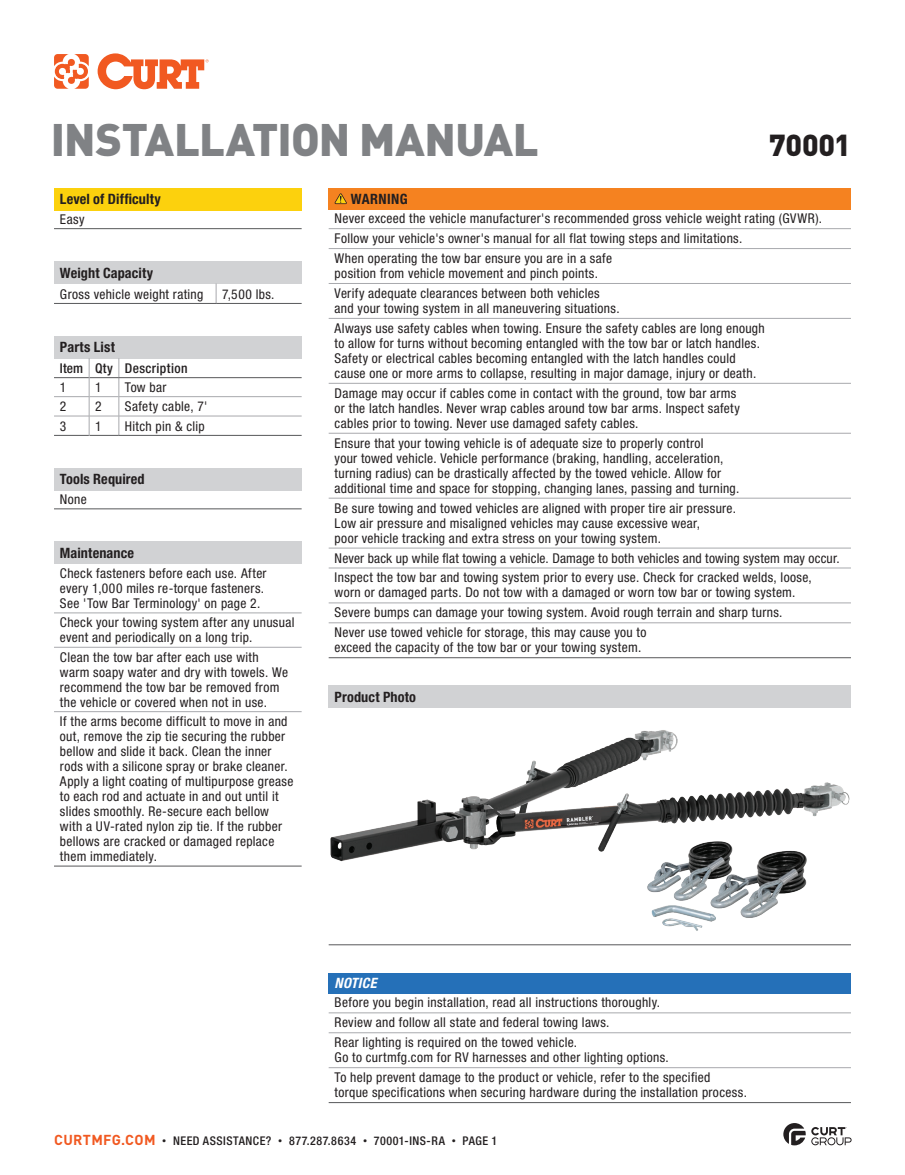
<style>
.page{position:relative;width:905px;height:1175px;background:#fff}
.page>*{position:absolute;margin:0;border:0;box-sizing:border-box;transform-origin:0 0}
.t1{font:900 45px "DINOT";letter-spacing:-.02em;color:#808285}
.t2{font:900 30px "DINOT";letter-spacing:-.005em;color:#231f20}
.t3{font:700 condensed 14.25px "Helvetica Neue LT Std";letter-spacing:.01em;color:#231f20}
.t4{font:italic 700 condensed 14.25px "Helvetica Neue LT Std";letter-spacing:.025em;color:#fff}
.t5{font:condensed 13.5px/15px "Helvetica Neue LT Std";letter-spacing:.025em;color:#231f20}
.t6{font:500 condensed 13.5px "Helvetica Neue LT Std";letter-spacing:.03em;color:#231f20}
.t7{font:500 condensed 12px "Helvetica Neue LT Std";letter-spacing:.04em;color:#231f20}
.s1{font-family:"DINOT";font-weight:700;font-stretch:normal;font-size:14.25px;color:#f15921}
.s2{font-family:"DINOT";font-weight:400;font-stretch:normal;font-size:9px}
</style>
<div class="page">
<svg style="left:54px;top:53px;width:155px;height:36px"></svg>
<svg style="left:783px;top:1123px;width:68px;height:22px"></svg>
<div style="left:54px;top:188px;width:248px;height:22px;background:#fcd10d"></div>
<hr style="left:54px;top:228px;width:248px;height:1px;background:#57585a">
<div style="left:328px;top:972px;width:522px;height:21px;background:#2570b8"></div>
<hr style="left:328px;top:1102px;width:522px;height:1px;background:#57585a">
<hr style="left:328px;top:1012px;width:522px;height:1px;background:#a8a9ad">
<hr style="left:328px;top:1032px;width:522px;height:1px;background:#a8a9ad">
<hr style="left:328px;top:1067px;width:522px;height:1px;background:#a8a9ad">
<div style="left:328px;top:685px;width:522px;height:22px;background:#d1d2d4"></div>
<hr style="left:328px;top:944px;width:522px;height:1px;background:#57585a">
<img style="left:330px;top:730px;width:520px;height:133px">
<img style="left:647px;top:841px;width:159px;height:90px">
<div style="left:54px;top:261px;width:248px;height:22px;background:#d1d2d4"></div>
<svg style="left:216px;top:283px;width:1px;height:20px"></svg>
<hr style="left:54px;top:303px;width:162px;height:1px;background:#57585a">
<hr style="left:216px;top:303px;width:86px;height:1px;background:#57585a">
<div style="left:54px;top:468px;width:247px;height:22px;background:#d1d2d4"></div>
<hr style="left:54px;top:508px;width:247px;height:1px;background:#57585a">
<div style="left:54px;top:336px;width:248px;height:22px;background:#d1d2d4"></div>
<hr style="left:54px;top:396px;width:35px;height:1px;background:#a8a9ad">
<hr style="left:89px;top:396px;width:30px;height:1px;background:#a8a9ad">
<hr style="left:119px;top:396px;width:183px;height:1px;background:#a8a9ad">
<svg style="left:119px;top:358px;width:1px;height:77px"></svg>
<hr style="left:54px;top:416px;width:35px;height:1px;background:#a8a9ad">
<hr style="left:89px;top:416px;width:30px;height:1px;background:#a8a9ad">
<hr style="left:119px;top:416px;width:183px;height:1px;background:#a8a9ad">
<hr style="left:54px;top:435px;width:35px;height:1px;background:#57585a">
<hr style="left:89px;top:435px;width:30px;height:1px;background:#57585a">
<hr style="left:119px;top:435px;width:183px;height:1px;background:#57585a">
<hr style="left:54px;top:377px;width:35px;height:1px;background:#57585a">
<hr style="left:89px;top:377px;width:30px;height:1px;background:#57585a">
<hr style="left:119px;top:377px;width:183px;height:1px;background:#57585a">
<svg style="left:89px;top:358px;width:1px;height:78px"></svg>
<div style="left:54px;top:541px;width:247px;height:22px;background:#d1d2d4"></div>
<hr style="left:54px;top:865px;width:247px;height:1px;background:#57585a">
<hr style="left:54px;top:612px;width:247px;height:1px;background:#a8a9ad">
<hr style="left:54px;top:647px;width:247px;height:1px;background:#a8a9ad">
<hr style="left:54px;top:711px;width:247px;height:1px;background:#a8a9ad">
<div style="left:328px;top:188px;width:522px;height:21px;background:#f58220"></div>
<hr style="left:328px;top:657px;width:522px;height:1px;background:#57585a">
<hr style="left:328px;top:228px;width:522px;height:1px;background:#a8a9ad">
<hr style="left:328px;top:248px;width:522px;height:1px;background:#a8a9ad">
<hr style="left:328px;top:283px;width:522px;height:1px;background:#a8a9ad">
<hr style="left:328px;top:318px;width:522px;height:1px;background:#a8a9ad">
<hr style="left:328px;top:383px;width:522px;height:1px;background:#a8a9ad">
<hr style="left:328px;top:433px;width:522px;height:1px;background:#a8a9ad">
<hr style="left:328px;top:498px;width:522px;height:1px;background:#a8a9ad">
<hr style="left:328px;top:548px;width:522px;height:1px;background:#a8a9ad">
<hr style="left:328px;top:568px;width:522px;height:1px;background:#a8a9ad">
<hr style="left:328px;top:602px;width:522px;height:1px;background:#a8a9ad">
<hr style="left:328px;top:622px;width:522px;height:1px;background:#a8a9ad">
<svg style="left:334px;top:193px;width:13px;height:11px"></svg>
<h1 class="t1" style="left:51px;top:103px;width:489px">INSTALLATION MANUAL</h1>
<h2 class="t2" style="left:769px;top:121px;width:83px">70001</h2>
<p class="t3" style="left:60px;top:190px;width:102px">Level of Difficulty</p>
<p class="t5" style="left:60px;top:211px;width:26px">Easy</p>
<p class="t3" style="left:351px;top:190px;width:58px">WARNING</p>
<p class="t5" style="left:334px;top:208px;width:489px;line-height:20px">Never exceed the vehicle manufacturer's recommended gross vehicle weight rating (GVWR).<br>Follow your vehicle's owner's manual for all flat towing steps and limitations.<br>When operating the tow bar ensure you are in a safe</p>
<p class="t5" style="left:334px;top:263px;width:267px;line-height:20px">position from vehicle movement and pinch points.<br>Verify adequate clearances between both vehicles</p>
<p class="t5" style="left:334px;top:298px;width:431px;line-height:20px">and your towing system in all maneuvering situations.<br>Always use safety cables when towing. Ensure the safety cables are long enough</p>
<p class="t5" style="left:334px;top:335px;width:427px">to allow for turns without becoming entangled with the tow bar or latch handles.<br>Safety or electrical cables becoming entangled with the latch handles could cause one or more arms to collapse, resulting in major damage, injury or death.</p>
<p class="t5" style="left:334px;top:385px;width:407px">Damage may occur if cables come in contact with the ground, tow bar arms or the latch handles. Never wrap cables around tow bar arms. Inspect safety cables prior to towing. Never use damaged safety cables.</p>
<p class="t5" style="left:334px;top:435px;width:406px">Ensure that your towing vehicle is of adequate size to properly control<br>your towed vehicle. Vehicle performance (braking, handling, acceleration, turning radius) can be drastically affected by the towed vehicle. Allow for additional time and space for stopping, changing lanes, passing and turning.</p>
<p class="t5" style="left:334px;top:500px;width:403px">Be sure towing and towed vehicles are aligned with proper tire air pressure.<br>Low air pressure and misaligned vehicles may cause excessive wear,<br>poor vehicle tracking and extra stress on your towing system.</p>
<p class="t5" style="left:334px;top:548px;width:506px;line-height:20px">Never back up while flat towing a vehicle. Damage to both vehicles and towing system may occur.<br>Inspect the tow bar and towing system prior to every use. Check for cracked welds, loose,</p>
<p class="t5" style="left:334px;top:582px;width:462px;line-height:20px">worn or damaged parts. Do not tow with a damaged or worn tow bar or towing system.<br>Severe bumps can damage your towing system. Avoid rough terrain and sharp turns.<br>Never use towed vehicle for storage, this may cause you to</p>
<p class="t5" style="left:334px;top:640px;width:308px">exceed the capacity of the tow bar or your towing system.</p>
<p class="t3" style="left:60px;top:264px;width:95px">Weight Capacity</p>
<p class="t5" style="left:60px;top:286px;width:145px">Gross vehicle weight rating</p>
<p class="t5" style="left:222px;top:286px;width:54px">7,500 lbs.</p>
<p class="t3" style="left:60px;top:339px;width:56px">Parts List</p>
<p class="t6" style="left:60px;top:360px;width:129px">Item Qty Description</p>
<p class="t5" style="left:60px;top:379px;width:8px">1</p>
<p class="t5" style="left:95px;top:379px;width:8px">1</p>
<p class="t5" style="left:125px;top:379px;width:43px">Tow bar</p>
<p class="t5" style="left:60px;top:399px;width:8px">2</p>
<p class="t5" style="left:95px;top:399px;width:8px">2</p>
<p class="t5" style="left:125px;top:399px;width:84px">Safety cable, 7'</p>
<p class="t5" style="left:60px;top:418px;width:8px">3</p>
<p class="t5" style="left:95px;top:418px;width:8px">1</p>
<p class="t5" style="left:125px;top:418px;width:81px">Hitch pin &amp; clip</p>
<p class="t3" style="left:60px;top:470px;width:86px">Tools Required</p>
<p class="t5" style="left:60px;top:491px;width:28px">None</p>
<p class="t3" style="left:60px;top:544px;width:76px">Maintenance</p>
<p class="t5" style="left:60px;top:565px;width:208px">Check fasteners before each use. After every 1,000 miles re-torque fasteners.<br>See 'Tow Bar Terminology' on page 2.</p>
<p class="t5" style="left:60px;top:615px;width:236px">Check your towing system after any unusual event and periodically on a long trip.</p>
<p class="t5" style="left:60px;top:649px;width:230px">Clean the tow bar after each use with warm soapy water and dry with towels. We recommend the tow bar be removed from the vehicle or covered when not in use.</p>
<p class="t5" style="left:60px;top:713px;width:235px">If the arms become difficult to move in and out, remove the zip tie securing the rubber bellow and slide it back. Clean the inner rods with a silicone spray or brake cleaner.<br>Apply a light coating of multipurpose grease to each rod and actuate in and out until it slides smoothly. Re-secure each bellow with a UV-rated nylon zip tie. If the rubber bellows are cracked or damaged replace them immediately.</p>
<p class="t3" style="left:334px;top:688px;width:83px">Product Photo</p>
<p class="t4" style="left:334px;top:974px;width:43px">NOTICE</p>
<p class="t5" style="left:334px;top:992px;width:327px;line-height:20px">Before you begin installation, read all instructions thoroughly.<br>Review and follow all state and federal towing laws.<br>Rear lighting is required on the towed vehicle.</p>
<p class="t5" style="left:334px;top:1047px;width:377px;line-height:20px">Go to curtmfg.com for RV harnesses and other lighting options.<br>To help prevent damage to the product or vehicle, refer to the specified</p>
<p class="t5" style="left:334px;top:1084px;width:414px">torque specifications when securing hardware during the installation process.</p>
<p class="t7" style="left:54px;top:1133px;width:444px"><span class="s1">CURTMFG.COM</span> <span class="s2">•</span> NEED ASSISTANCE? <span class="s2">•</span> 877.287.8634 <span class="s2">•</span> 70001-INS-RA <span class="s2">•</span> PAGE 1</p>
</div>
